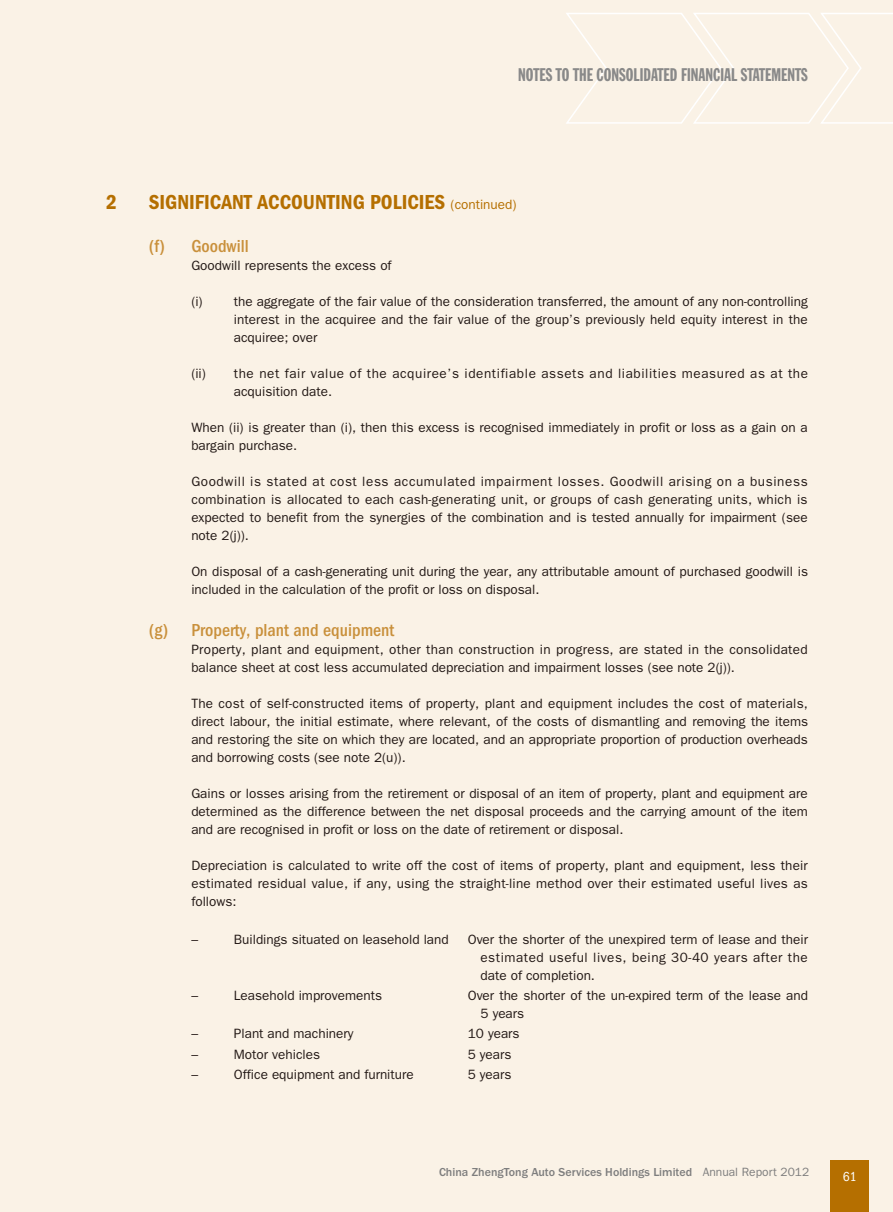
<style>
.page{position:relative;width:893px;height:1212px;background:#faf2e6}
.page>*{position:absolute;margin:0;border:0;box-sizing:border-box;transform-origin:0 0}
.t1{font:21px "ITC Franklin Gothic Std Dm Cd";color:#b56f00}
.t2{font:18px "Franklin Gothic Std Extra Cond";color:#898989}
.t3{font:500 condensed 18px "ITC Franklin Gothic Std";color:#c9903b}
.t4{font:13.5px/18px "ITC Franklin Gothic Std";color:#231916;text-align:justify}
.t5{font:13.5px/18px "ITC Franklin Gothic Std";letter-spacing:.02em;color:#231916}
.t6{font:13.5px/18px "ITC Franklin Gothic Std";letter-spacing:.045em;color:#231916}
.t7{font:condensed 13.5px "ITC Franklin Gothic Std";color:#fff}
.t8{font:500 12px "ITC Franklin Gothic Std";color:#7e7e7e}
.s1{font-family:"ITC Franklin Gothic Std";font-size:13.5px}
.s2{font-weight:400}
</style>
<div class="page">
<svg style="left:566px;top:13px;width:327px;height:111px"></svg>
<div style="left:831px;top:1161px;width:38px;height:51px;background:#b56f00"></div>
<h2 class="t2" style="left:518px;top:65px;width:291px">NOTES TO THE CONSOLIDATED FINANCIAL STATEMENTS</h2>
<h1 class="t1" style="left:106px;top:190px;width:12px">2</h1>
<h1 class="t1" style="left:149px;top:190px;width:369px">SIGNIFICANT ACCOUNTING POLICIES <span class="s1">(continued)</span></h1>
<h2 class="t3" style="left:149px;top:236px;width:101px">(f) Goodwill</h2>
<p class="t4" style="left:191px;top:256px;width:202px">Goodwill represents the excess of</p>
<p class="t4" style="left:234px;top:292px;width:575px;text-indent:-43px">(i) the aggregate of the fair value of the consideration transferred, the amount of any non-controlling interest in the acquiree and the fair value of the group’s previously held equity interest in the acquiree; over</p>
<p class="t6" style="left:234px;top:364px;width:576px;text-indent:-43px">(ii) the net fair value of the acquiree’s identifiable assets and liabilities measured as at the acquisition date.</p>
<p class="t4" style="left:191px;top:418px;width:618px">When (ii) is greater than (i), then this excess is recognised immediately in profit or loss as a gain on a bargain purchase.</p>
<p class="t4" style="left:191px;top:472px;width:618px">Goodwill is stated at cost less accumulated impairment losses. Goodwill arising on a business combination is allocated to each cash-generating unit, or groups of cash generating units, which is expected to benefit from the synergies of the combination and is tested annually for impairment (see note 2(j)).</p>
<p class="t4" style="left:191px;top:562px;width:618px">On disposal of a cash-generating unit during the year, any attributable amount of purchased goodwill is included in the calculation of the profit or loss on disposal.</p>
<h2 class="t3" style="left:149px;top:620px;width:247px">(g) Property, plant and equipment</h2>
<p class="t5" style="left:191px;top:640px;width:618px">Property, plant and equipment, other than construction in progress, are stated in the consolidated balance sheet at cost less accumulated depreciation and impairment losses (see note 2(j)).</p>
<p class="t4" style="left:191px;top:694px;width:618px">The cost of self-constructed items of property, plant and equipment includes the cost of materials, direct labour, the initial estimate, where relevant, of the costs of dismantling and removing the items and restoring the site on which they are located, and an appropriate proportion of production overheads and borrowing costs (see note 2(u)).</p>
<p class="t4" style="left:191px;top:784px;width:618px">Gains or losses arising from the retirement or disposal of an item of property, plant and equipment are determined as the difference between the net disposal proceeds and the carrying amount of the item and are recognised in profit or loss on the date of retirement or disposal.</p>
<p class="t4" style="left:191px;top:856px;width:618px">Depreciation is calculated to write off the cost of items of property, plant and equipment, less their estimated residual value, if any, using the straight-line method over their estimated useful lives as follows:</p>
<p class="t4" style="left:191px;top:931px;width:8px">–</p>
<p class="t4" style="left:234px;top:931px;width:216px">Buildings situated on leasehold land</p>
<p class="t4" style="left:480px;top:931px;width:329px;text-indent:-13px">Over the shorter of the unexpired term of lease and their estimated useful lives, being 30-40 years after the date of completion.</p>
<p class="t4" style="left:191px;top:987px;width:8px">–</p>
<p class="t4" style="left:234px;top:987px;width:150px">Leasehold improvements</p>
<p class="t4" style="left:480px;top:987px;width:329px;text-indent:-13px">Over the shorter of the un-expired term of the lease and<br>5 years</p>
<p class="t4" style="left:191px;top:1025px;width:8px">–</p>
<p class="t4" style="left:234px;top:1025px;width:121px">Plant and machinery</p>
<p class="t4" style="left:468px;top:1025px;width:53px">10 years</p>
<p class="t4" style="left:191px;top:1045px;width:8px">–</p>
<p class="t4" style="left:234px;top:1045px;width:88px">Motor vehicles</p>
<p class="t4" style="left:468px;top:1045px;width:45px">5 years</p>
<p class="t4" style="left:191px;top:1065px;width:8px">–</p>
<p class="t4" style="left:234px;top:1065px;width:181px">Office equipment and furniture</p>
<p class="t4" style="left:468px;top:1065px;width:45px">5 years</p>
<p class="t8" style="left:439px;top:1165px;width:372px">China ZhengTong Auto Services Holdings Limited <span class="s2">Annual Report 2012</span></p>
<p class="t7" style="left:843px;top:1168px;width:15px">61</p>
</div>
